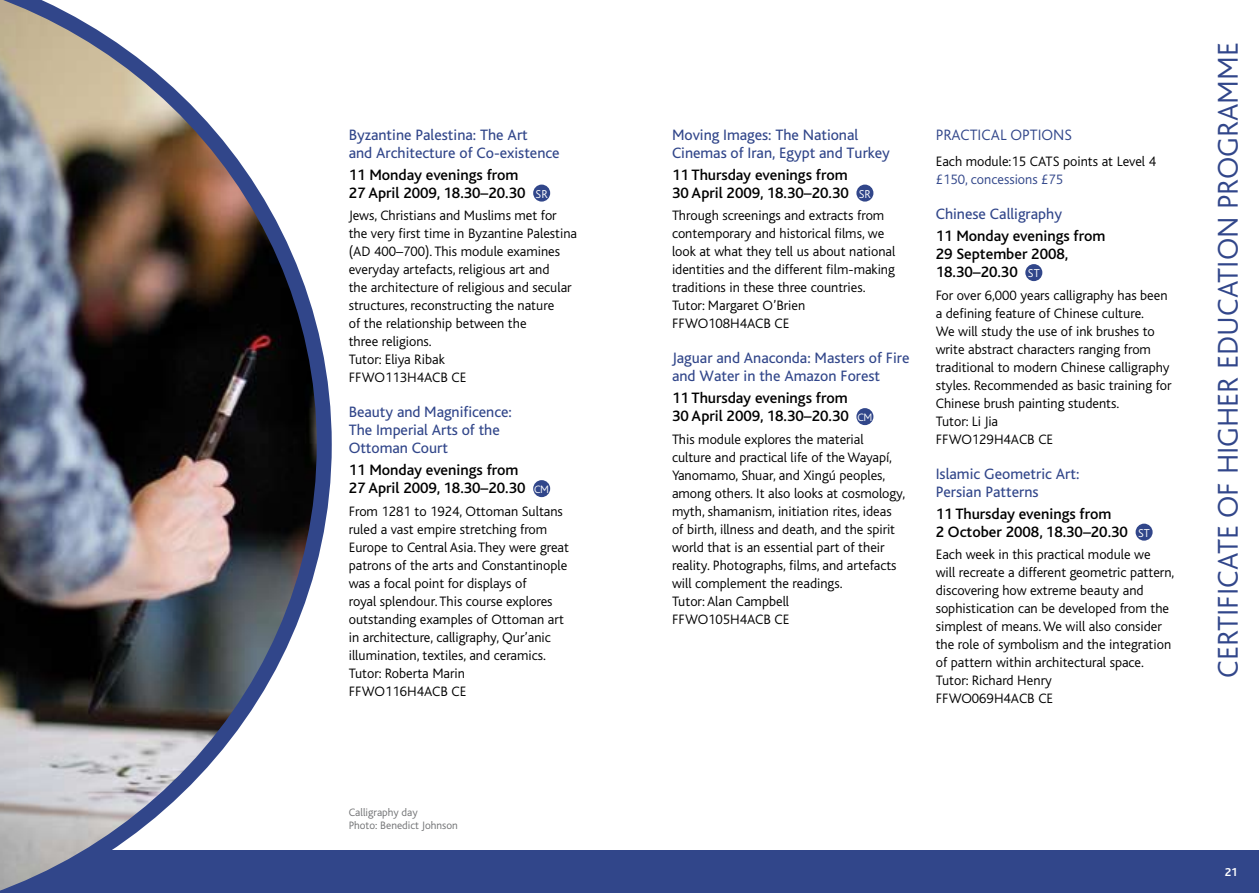
<style>
.page{position:relative;width:1259px;height:893px;background:#fff}
.page>*{position:absolute;margin:0;border:0;box-sizing:border-box;transform-origin:0 0}
.t1{font:300 30px "Bliss";color:#31468a}
.t2{font:500 15.75px/18px "Bliss";color:#000}
.t3{font:15.75px/18px "Bliss";color:#31468a}
.t4{font:300 15.75px "Bliss";color:#31468a}
.t5{font:300 14.25px/18px "Bliss";color:#000}
.t6{font:300 14.25px "Bliss";color:#31468a}
.t7{font:700 12px "Bliss";color:#fff}
.t8{font:300 11.25px/13.5px "Bliss";color:#707173}
.s1{font-weight:300;font-size:12px;color:#fff}
.s2{font-weight:300;font-size:11.25px;color:#fff}
</style>
<div class="page">
<div style="left:0;top:850px;width:629px;height:43px;background:#31468a"></div>
<div style="left:629px;top:850px;width:630px;height:43px;background:#31468a"></div>
<div style="left:533px;top:185px;width:17px;height:17px;background:#31468a;border-radius:50%"></div>
<div style="left:533px;top:480px;width:17px;height:17px;background:#31468a;border-radius:50%"></div>
<div style="left:856px;top:185px;width:17px;height:17px;background:#31468a;border-radius:50%"></div>
<div style="left:856px;top:408px;width:17px;height:17px;background:#31468a;border-radius:50%"></div>
<div style="left:1025px;top:264px;width:17px;height:17px;background:#31468a;border-radius:50%"></div>
<div style="left:1135px;top:524px;width:17px;height:17px;background:#31468a;border-radius:50%"></div>
<img style="left:0;top:0;width:332px;height:891px">
<p class="t3" style="left:349px;top:126px;width:212px">Byzantine Palestina: The Art<br>and Architecture of Co-existence</p>
<p class="t2" style="left:349px;top:166px;width:200px">11 Monday evenings from<br>27 April 2009, 18.30–20.30 <span class="s1">SR</span></p>
<p class="t5" style="left:349px;top:207px;width:230px">Jews, Christians and Muslims met for the very first time in Byzantine Palestina (AD 400–700). This module examines everyday artefacts, religious art and<br>the architecture of religious and secular structures, reconstructing the nature<br>of the relationship between the<br>three religions.<br>Tutor: Eliya Ribak<br>FFWO113H4ACB CE</p>
<p class="t3" style="left:349px;top:403px;width:164px">Beauty and Magnificence:<br>The Imperial Arts of the<br>Ottoman Court</p>
<p class="t2" style="left:349px;top:462px;width:202px">11 Monday evenings from<br>27 April 2009, 18.30–20.30 <span class="s2">CM</span></p>
<p class="t5" style="left:349px;top:502px;width:222px">From 1281 to 1924, Ottoman Sultans ruled a vast empire stretching from Europe to Central Asia. They were great patrons of the arts and Constantinople was a focal point for displays of<br>royal splendour. This course explores outstanding examples of Ottoman art in architecture, calligraphy, Qur’anic illumination, textiles, and ceramics.<br>Tutor: Roberta Marin<br>FFWO116H4ACB CE</p>
<p class="t8" style="left:349px;top:805px;width:111px">Calligraphy day<br>Photo: Benedict Johnson</p>
<p class="t3" style="left:672px;top:126px;width:219px">Moving Images: The National<br>Cinemas of Iran, Egypt and Turkey</p>
<p class="t2" style="left:672px;top:166px;width:200px">11 Thursday evenings from<br>30 April 2009, 18.30–20.30 <span class="s1">SR</span></p>
<p class="t5" style="left:672px;top:207px;width:225px">Through screenings and extracts from contemporary and historical films, we look at what they tell us about national identities and the different film-making traditions in these three countries.<br>Tutor: Margaret O’Brien FFWO108H4ACB CE</p>
<p class="t3" style="left:672px;top:349px;width:239px">Jaguar and Anaconda: Masters of Fire and Water in the Amazon Forest</p>
<p class="t2" style="left:672px;top:390px;width:202px">11 Thursday evenings from<br>30 April 2009, 18.30–20.30 <span class="s2">CM</span></p>
<p class="t5" style="left:672px;top:430px;width:235px">This module explores the material culture and practical life of the Wayapí, Yanomamo, Shuar, and Xingú peoples, among others. It also looks at cosmology, myth, shamanism, initiation rites, ideas of birth, illness and death, and the spirit world that is an essential part of their reality. Photographs, films, and artefacts will complement the readings.<br>Tutor: Alan Campbell<br>FFWO105H4ACB CE</p>
<p class="t4" style="left:935px;top:126px;width:138px">PRACTICAL OPTIONS</p>
<p class="t5" style="left:935px;top:153px;width:222px">Each module:15 CATS points at Level 4</p>
<p class="t6" style="left:935px;top:172px;width:129px">£150, concessions £75</p>
<p class="t3" style="left:935px;top:205px;width:128px">Chinese Calligraphy</p>
<p class="t2" style="left:935px;top:228px;width:171px">11 Monday evenings from<br>29 September 2008,<br>18.30–20.30 <span class="s1">ST</span></p>
<p class="t5" style="left:935px;top:286px;width:237px">For over 6,000 years calligraphy has been a defining feature of Chinese culture.<br>We will study the use of ink brushes to write abstract characters ranging from traditional to modern Chinese calligraphy styles. Recommended as basic training for Chinese brush painting students.<br>Tutor: Li Jia<br>FFWO129H4ACB CE</p>
<p class="t3" style="left:935px;top:465px;width:145px">Islamic Geometric Art:<br>Persian Patterns</p>
<p class="t2" style="left:935px;top:505px;width:216px">11 Thursday evenings from<br>2 October 2008, 18.30–20.30 <span class="s1">ST</span></p>
<p class="t5" style="left:935px;top:546px;width:240px">Each week in this practical module we<br>will recreate a different geometric pattern, discovering how extreme beauty and sophistication can be developed from the simplest of means. We will also consider the role of symbolism and the integration of pattern within architectural space.<br>Tutor: Richard Henry<br>FFWO069H4ACB CE</p>
<h1 class="t1" style="left:1212px;top:677px;width:637px;rotate:-90deg">CERTIFICATE OF HIGHER EDUCATION PROGRAMME</h1>
<p class="t7" style="left:1224px;top:866px;width:15px">21</p>
</div>
